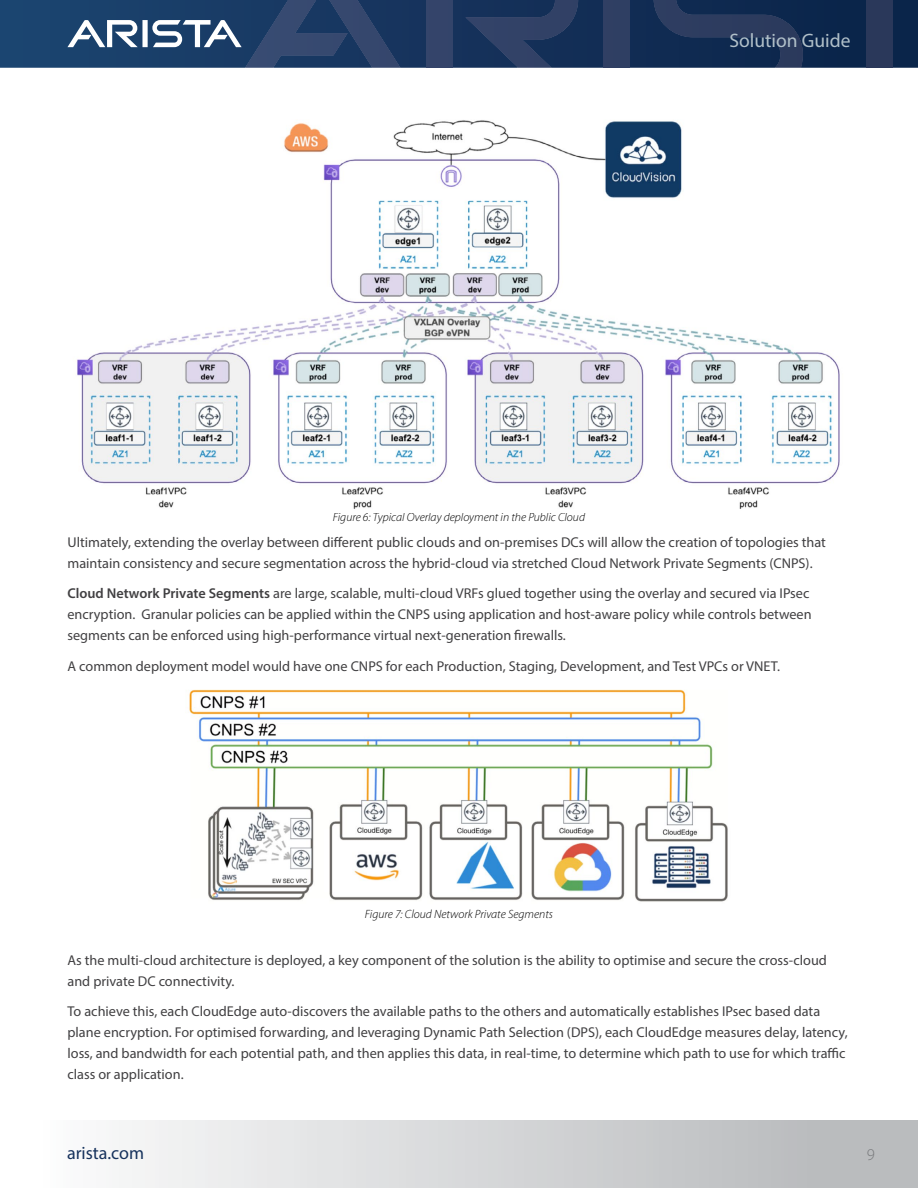
<style>
.page{position:relative;width:918px;height:1188px;background:#fff}
.page>*{position:absolute;margin:0;border:0;box-sizing:border-box;transform-origin:0 0}
.t1{font:19.5px "Myriad Pro";color:#b1c0c9}
.t2{font:18px "Myriad Pro";color:#16325c}
.t3{font:300 16.5px "Myriad Pro";color:#77787b}
.t4{font:14.25px/21px "Myriad Pro";color:#414042}
.t5{font:italic 300 12px "Myriad Pro";color:#000}
.s1{font-weight:600}
</style>
<div class="page">
<svg style="left:0;top:0;width:918px;height:68px;background:#13325a"></svg>
<div style="left:426px;top:0;width:26px;height:68px;background:#34446a"></div>
<svg style="left:465px;top:0;width:113px;height:68px;background:#22385f"></svg>
<svg style="left:67px;top:0;width:333px;height:68px;background:#334f75"></svg>
<div style="left:604px;top:0;width:26px;height:68px;background:#2f3f63"></div>
<svg style="left:654px;top:0;width:149px;height:68px;background:#1a3156"></svg>
<div style="left:867px;top:0;width:26px;height:68px;background:#2a385a"></div>
<div style="left:0;top:1120px;width:918px;height:68px;background:linear-gradient(to right,#fff,#b3b5b7)"></div>
<img style="left:77px;top:120px;width:763px;height:389px">
<img style="left:189px;top:689px;width:539px;height:213px">
<h1 class="t1" style="left:729px;top:29px;width:123px">Solution Guide</h1>
<p class="t5" style="left:333px;top:511px;width:254px">Figure 6: Typical Overlay deployment in the Public Cloud</p>
<p class="t4" style="left:68px;top:531px;width:760px">Ultimately, extending the overlay between different public clouds and on-premises DCs will allow the creation of topologies that maintain consistency and secure segmentation across the hybrid-cloud via stretched Cloud Network Private Segments (CNPS).</p>
<p class="t4" style="left:68px;top:583px;width:746px"><span class="s1">Cloud Network Private Segments</span> are large, scalable, multi-cloud VRFs glued together using the overlay and secured via IPsec encryption. Granular policies can be applied within the CNPS using application and host-aware policy while controls between segments can be enforced using high-performance virtual next-generation firewalls.</p>
<p class="t4" style="left:68px;top:655px;width:714px">A common deployment model would have one CNPS for each Production, Staging, Development, and Test VPCs or VNET.</p>
<p class="t5" style="left:365px;top:907px;width:190px">Figure 7: Cloud Network Private Segments</p>
<p class="t4" style="left:68px;top:949px;width:761px">As the multi-cloud architecture is deployed, a key component of the solution is the ability to optimise and secure the cross-cloud and private DC connectivity.</p>
<p class="t4" style="left:68px;top:1000px;width:782px">To achieve this, each CloudEdge auto-discovers the available paths to the others and automatically establishes IPsec based data plane encryption. For optimised forwarding, and leveraging Dynamic Path Selection (DPS), each CloudEdge measures delay, latency, loss, and bandwidth for each potential path, and then applies this data, in real-time, to determine which path to use for which traffic class or application.</p>
<p class="t2" style="left:67px;top:1142px;width:79px">arista.com</p>
<p class="t3" style="left:867px;top:1145px;width:10px">9</p>
</div>
